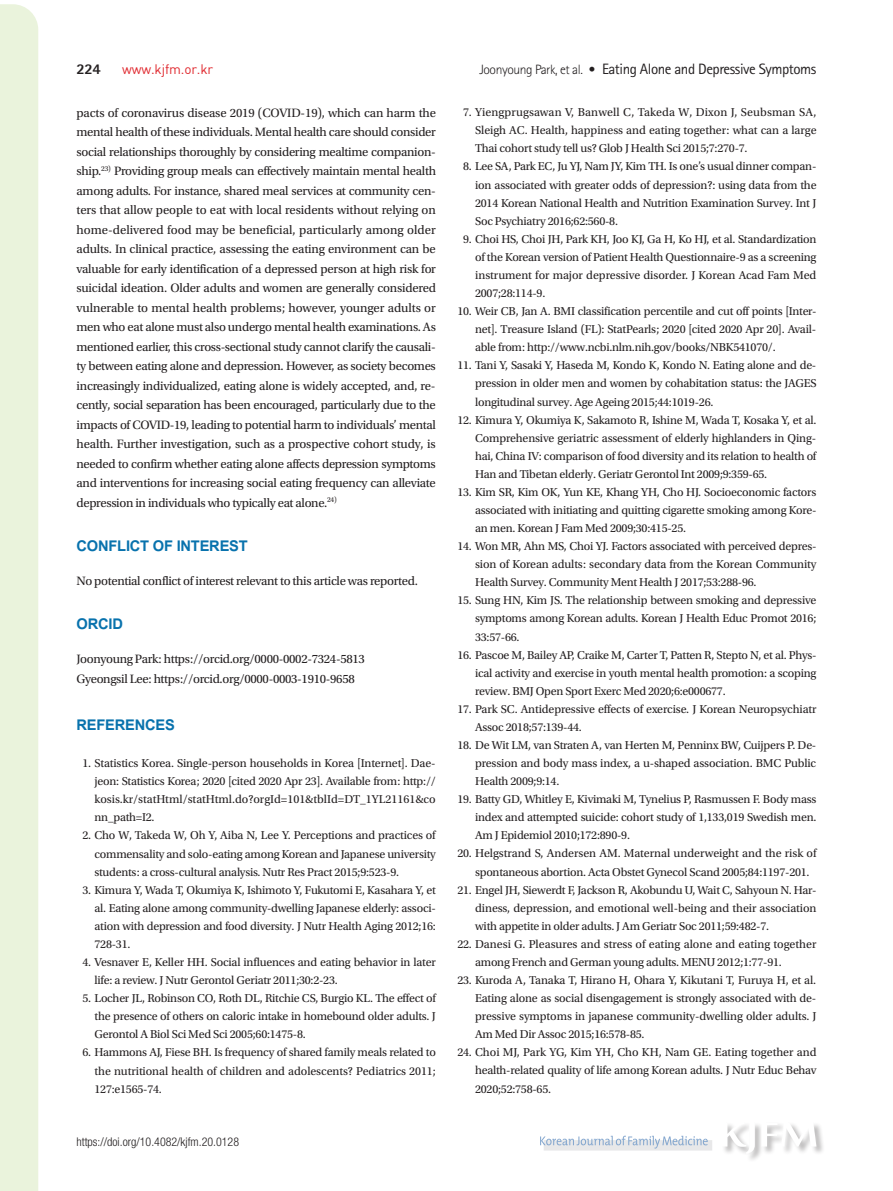
<style>
.page{position:relative;width:893px;height:1191px;background:#fff}
.page>*{position:absolute;margin:0;border:0;box-sizing:border-box;transform-origin:0 0}
.t1{font:700 20.4px "Utsaah";letter-spacing:-.01em;color:#0872ad}
.t2{font:15px "Rotis Sans Serif Std";letter-spacing:-.03em;color:#231f20}
.t3{font:800 15px "Rotis Sans Serif Std";color:#231f20}
.t4{font:13.5px "Dinreg";letter-spacing:-.01em;color:#e02a30}
.t5{font:12.75px/19.5px "Utopia Std";letter-spacing:-.025em;color:#231f20;text-align:justify}
.t6{font:12px/18px "Utopia Std";letter-spacing:-.02em;color:#231f20;text-align:justify}
.t7{font:300 condensed 12px "Helvetica Neue LT Std";color:#231f20}
.s1{font-weight:300;font-size:13.5px}
</style>
<div class="page">
<div style="left:0;top:4px;width:38px;height:1187px;background:#eaf3dc"></div>
<div style="left:721px;top:1122px;width:104px;height:40px;background:#231f20;opacity:.3"></div>
<svg style="left:722px;top:1122px;width:94px;height:32px"></svg>
<div style="left:544px;top:1140px;width:168px;height:10px;background:#e8e8e9"></div>
<svg style="left:540px;top:1135px;width:168px;height:13px"></svg>
<p class="t3" style="left:77px;top:60px;width:26px">224</p>
<p class="t4" style="left:122px;top:61px;width:93px">www.kjfm.or.kr</p>
<p class="t2" style="left:479px;top:60px;width:338px"><span class="s1">Joonyoung Park, et al. •</span> Eating Alone and Depressive Symptoms</p>
<p class="t5" style="left:77px;top:103px;width:361px">pacts of coronavirus disease 2019 (COVID-19), which can harm the mental health of these individuals. Mental health care should consider social relationships thoroughly by considering mealtime companion&shy;ship.<sup>23)</sup> Providing group meals can effectively maintain mental health among adults. For instance, shared meal services at community cen&shy;ters that allow people to eat with local residents without relying on home-delivered food may be beneficial, particularly among older adults. In clinical practice, assessing the eating environment can be valuable for early identification of a depressed person at high risk for suicidal ideation. Older adults and women are generally considered vulnerable to mental health problems; however, younger adults or men who eat alone must also undergo mental health examinations. As mentioned earlier, this cross-sectional study cannot clarify the causali&shy;ty between eating alone and depression. However, as society becomes increasingly individualized, eating alone is widely accepted, and, re&shy;cently, social separation has been encouraged, particularly due to the impacts of COVID-19, leading to potential harm to individuals’ mental health. Further investigation, such as a prospective cohort study, is needed to confirm whether eating alone affects depression symptoms and interventions for increasing social eating frequency can alleviate depression in individuals who typically eat alone.<sup>24)</sup></p>
<h1 class="t1" style="left:77px;top:535px;width:173px">CONFLICT OF INTEREST</h1>
<p class="t5" style="left:77px;top:571px;width:343px">No potential conflict of interest relevant to this article was reported.</p>
<h1 class="t1" style="left:77px;top:613px;width:48px">ORCID</h1>
<p class="t5" style="left:77px;top:649px;width:290px">Joonyoung Park: https://orcid.org/0000-0002-7324-5813<br>Gyeongsil Lee: https://orcid.org/0000-0003-1910-9658</p>
<h1 class="t1" style="left:77px;top:715px;width:100px">REFERENCES</h1>
<p class="t6" style="left:95px;top:754px;width:343px;text-indent:-12px">1. Statistics Korea. Single-person households in Korea [Internet]. Dae&shy;jeon: Statistics Korea; 2020 [cited 2020 Apr 23]. Available from: http:// kosis.kr/statHtml/statHtml.do?orgId=101&amp;tblId=DT_1YL21161&amp;co nn_path=I2.</p>
<p class="t6" style="left:95px;top:827px;width:343px;text-indent:-12px">2. Cho W, Takeda W, Oh Y, Aiba N, Lee Y. Perceptions and practices of commensality and solo-eating among Korean and Japanese university students: a cross-cultural analysis. Nutr Res Pract 2015;9:523-9.</p>
<p class="t6" style="left:95px;top:881px;width:343px;text-indent:-12px">3. Kimura Y, Wada T, Okumiya K, Ishimoto Y, Fukutomi E, Kasahara Y, et al. Eating alone among community-dwelling Japanese elderly: associ&shy;ation with depression and food diversity. J Nutr Health Aging 2012;16:<br>728-31.</p>
<p class="t6" style="left:95px;top:953px;width:343px;text-indent:-12px">4. Vesnaver E, Keller HH. Social influences and eating behavior in later life: a review. J Nutr Gerontol Geriatr 2011;30:2-23.</p>
<p class="t6" style="left:95px;top:989px;width:343px;text-indent:-12px">5. Locher JL, Robinson CO, Roth DL, Ritchie CS, Burgio KL. The effect of the presence of others on caloric intake in homebound older adults. J Gerontol A Biol Sci Med Sci 2005;60:1475-8.</p>
<p class="t6" style="left:95px;top:1043px;width:343px;text-indent:-12px">6. Hammons AJ, Fiese BH. Is frequency of shared family meals related to the nutritional health of children and adolescents? Pediatrics 2011; 127:e1565-74.</p>
<p class="t7" style="left:77px;top:1134px;width:164px">https://doi.org/10.4082/kjfm.20.0128</p>
<p class="t6" style="left:475px;top:104px;width:343px;text-indent:-12px">7. Yiengprugsawan V, Banwell C, Takeda W, Dixon J, Seubsman SA, Sleigh AC. Health, happiness and eating together: what can a large Thai cohort study tell us? Glob J Health Sci 2015;7:270-7.</p>
<p class="t6" style="left:475px;top:158px;width:343px;text-indent:-12px">8. Lee SA, Park EC, Ju YJ, Nam JY, Kim TH. Is one’s usual dinner compan&shy;ion associated with greater odds of depression?: using data from the 2014 Korean National Health and Nutrition Examination Survey. Int J Soc Psychiatry 2016;62:560-8.</p>
<p class="t6" style="left:475px;top:230px;width:343px;text-indent:-12px">9. Choi HS, Choi JH, Park KH, Joo KJ, Ga H, Ko HJ, et al. Standardization of the Korean version of Patient Health Questionnaire-9 as a screening instrument for major depressive disorder. J Korean Acad Fam Med 2007;28:114-9.</p>
<p class="t6" style="left:475px;top:302px;width:343px;text-indent:-18px">10. Weir CB, Jan A. BMI classification percentile and cut off points [Inter&shy;net]. Treasure Island (FL): StatPearls; 2020 [cited 2020 Apr 20]. Avail&shy;able from: http://www.ncbi.nlm.nih.gov/books/NBK541070/.</p>
<p class="t6" style="left:475px;top:357px;width:343px;text-indent:-18px">11. Tani Y, Sasaki Y, Haseda M, Kondo K, Kondo N. Eating alone and de&shy;pression in older men and women by cohabitation status: the JAGES longitudinal survey. Age Ageing 2015;44:1019-26.</p>
<p class="t6" style="left:475px;top:411px;width:343px;text-indent:-18px">12. Kimura Y, Okumiya K, Sakamoto R, Ishine M, Wada T, Kosaka Y, et al.<br>Comprehensive geriatric assessment of elderly highlanders in Qing&shy;hai, China IV: comparison of food diversity and its relation to health of Han and Tibetan elderly. Geriatr Gerontol Int 2009;9:359-65.</p>
<p class="t6" style="left:475px;top:483px;width:343px;text-indent:-18px">13. Kim SR, Kim OK, Yun KE, Khang YH, Cho HJ. Socioeconomic factors associated with initiating and quitting cigarette smoking among Kore&shy;an men. Korean J Fam Med 2009;30:415-25.</p>
<p class="t6" style="left:475px;top:537px;width:343px;text-indent:-18px">14. Won MR, Ahn MS, Choi YJ. Factors associated with perceived depres&shy;sion of Korean adults: secondary data from the Korean Community Health Survey. Community Ment Health J 2017;53:288-96.</p>
<p class="t6" style="left:475px;top:591px;width:343px;text-indent:-18px">15. Sung HN, Kim JS. The relationship between smoking and depressive symptoms among Korean adults. Korean J Health Educ Promot 2016; 33:57-66.</p>
<p class="t6" style="left:475px;top:646px;width:343px;text-indent:-18px">16. Pascoe M, Bailey AP, Craike M, Carter T, Patten R, Stepto N, et al. Phys&shy;ical activity and exercise in youth mental health promotion: a scoping review. BMJ Open Sport Exerc Med 2020;6:e000677.</p>
<p class="t6" style="left:475px;top:700px;width:343px;text-indent:-18px">17. Park SC. Antidepressive effects of exercise. J Korean Neuropsychiatr<br>Assoc 2018;57:139-44.</p>
<p class="t6" style="left:475px;top:736px;width:343px;text-indent:-18px">18. De Wit LM, van Straten A, van Herten M, Penninx BW, Cuijpers P. De&shy;pression and body mass index, a u-shaped association. BMC Public Health 2009;9:14.</p>
<p class="t6" style="left:475px;top:790px;width:343px;text-indent:-18px">19. Batty GD, Whitley E, Kivimaki M, Tynelius P, Rasmussen F. Body mass index and attempted suicide: cohort study of 1,133,019 Swedish men.<br>Am J Epidemiol 2010;172:890-9.</p>
<p class="t6" style="left:475px;top:844px;width:343px;text-indent:-18px">20. Helgstrand S, Andersen AM. Maternal underweight and the risk of spontaneous abortion. Acta Obstet Gynecol Scand 2005;84:1197-201.</p>
<p class="t6" style="left:475px;top:881px;width:343px;text-indent:-18px">21. Engel JH, Siewerdt F, Jackson R, Akobundu U, Wait C, Sahyoun N. Har&shy;diness, depression, and emotional well-being and their association with appetite in older adults. J Am Geriatr Soc 2011;59:482-7.</p>
<p class="t6" style="left:475px;top:935px;width:343px;text-indent:-18px">22. Danesi G. Pleasures and stress of eating alone and eating together among French and German young adults. MENU 2012;1:77-91.</p>
<p class="t6" style="left:475px;top:971px;width:343px;text-indent:-18px">23. Kuroda A, Tanaka T, Hirano H, Ohara Y, Kikutani T, Furuya H, et al.<br>Eating alone as social disengagement is strongly associated with de&shy;pressive symptoms in japanese community-dwelling older adults. J Am Med Dir Assoc 2015;16:578-85.</p>
<p class="t6" style="left:475px;top:1043px;width:343px;text-indent:-18px">24. Choi MJ, Park YG, Kim YH, Cho KH, Nam GE. Eating together and health-related quality of life among Korean adults. J Nutr Educ Behav 2020;52:758-65.</p>
</div>
